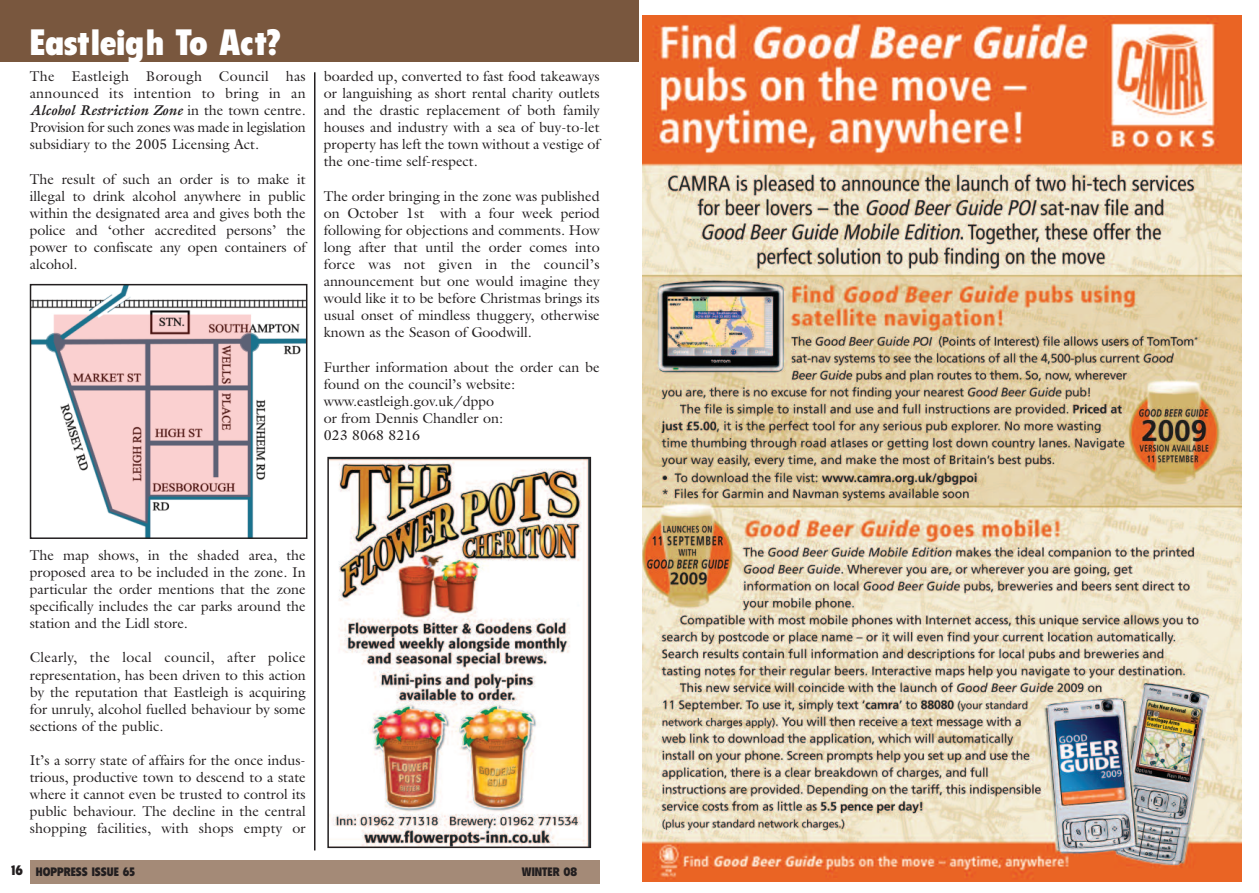
<style>
.page{position:relative;width:1259px;height:893px;background:#fff}
.page>*{position:absolute;margin:0;border:0;box-sizing:border-box;transform-origin:0 0}
.t1{font:900 condensed 36px "Flyer";color:#fff}
.t2{font:14.25px/17.1px "Galliard";color:#231f20;text-align:justify}
.t3{font:900 condensed 12px "Flyer";color:#231f20}
.s1{font-weight:700;font-style:italic}
.s2{font-size:13.5px}
</style>
<div class="page">
<div style="left:30px;top:860px;width:570px;height:23px;background:#a48a77"></div>
<hr style="left:314px;top:72px;width:1px;height:778px;background:#231f20">
<div style="left:0;top:0;width:639px;height:62px;background:#79573e"></div>
<img style="left:642px;top:15px;width:600px;height:867px">
<img style="left:33px;top:287px;width:271px;height:249px">
<div style="left:30px;top:284px;width:277px;height:255px;border:2px solid #231f20"></div>
<img style="left:330px;top:460px;width:258px;height:385px">
<div style="left:327px;top:457px;width:264px;height:391px;border:2px solid #231f20"></div>
<h1 class="t1" style="left:30px;top:29px;width:252px">Eastleigh To Act?</h1>
<p class="t2" style="left:30px;top:67px;width:277px">The Eastleigh Borough Council has announced its intention to bring in an <span class="s1">Alcohol Restriction Zone</span> in the town centre.<br>Provision for such zones was made in legislation subsidiary to the 2005 Licensing Act.</p>
<p class="t2" style="left:30px;top:170px;width:277px">The result of such an order is to make it illegal to drink alcohol anywhere in public within the designated area and gives both the police and ‘other accredited persons’ the power to confiscate any open containers of alcohol.</p>
<p class="t2" style="left:324px;top:67px;width:277px">boarded up, converted to fast food takeaways or languishing as short rental charity outlets and the drastic replacement of both family houses and industry with a sea of buy-to-let property has left the town without a vestige of the one-time self-respect.</p>
<p class="t2" style="left:324px;top:187px;width:277px">The order bringing in the zone was published on October 1st with a four week period following for objections and comments. How long after that until the order comes into force was not given in the council’s announcement but one would imagine they would like it to be before Christmas brings its usual onset of mindless thuggery, otherwise known as the Season of Goodwill.</p>
<p class="t2" style="left:324px;top:358px;width:277px;text-align:left">Further information about the order can be found on the council’s website: www.eastleigh.gov.uk/dppo<br>or from Dennis Chandler on:<br>023 8068 8216</p>
<p class="t2" style="left:30px;top:546px;width:277px">The map shows, in the shaded area, the proposed area to be included in the zone. In particular the order mentions that the zone specifically includes the car parks around the station and the Lidl store.</p>
<p class="t2" style="left:30px;top:649px;width:277px">Clearly, the local council, after police representation, has been driven to this action by the reputation that Eastleigh is acquiring for unruly, alcohol fuelled behaviour by some sections of the public.</p>
<p class="t2" style="left:30px;top:751px;width:277px">It’s a sorry state of affairs for the once indus&shy;trious, productive town to descend to a state where it cannot even be trusted to control its public behaviour. The decline in the central shopping facilities, with shops empty or</p>
<p class="t3" style="left:11px;top:867px;width:125px"><span class="s2">16</span> HOPPRESS ISSUE 65</p>
<p class="t3" style="left:522px;top:867px;width:57px">WINTER 08</p>
</div>
